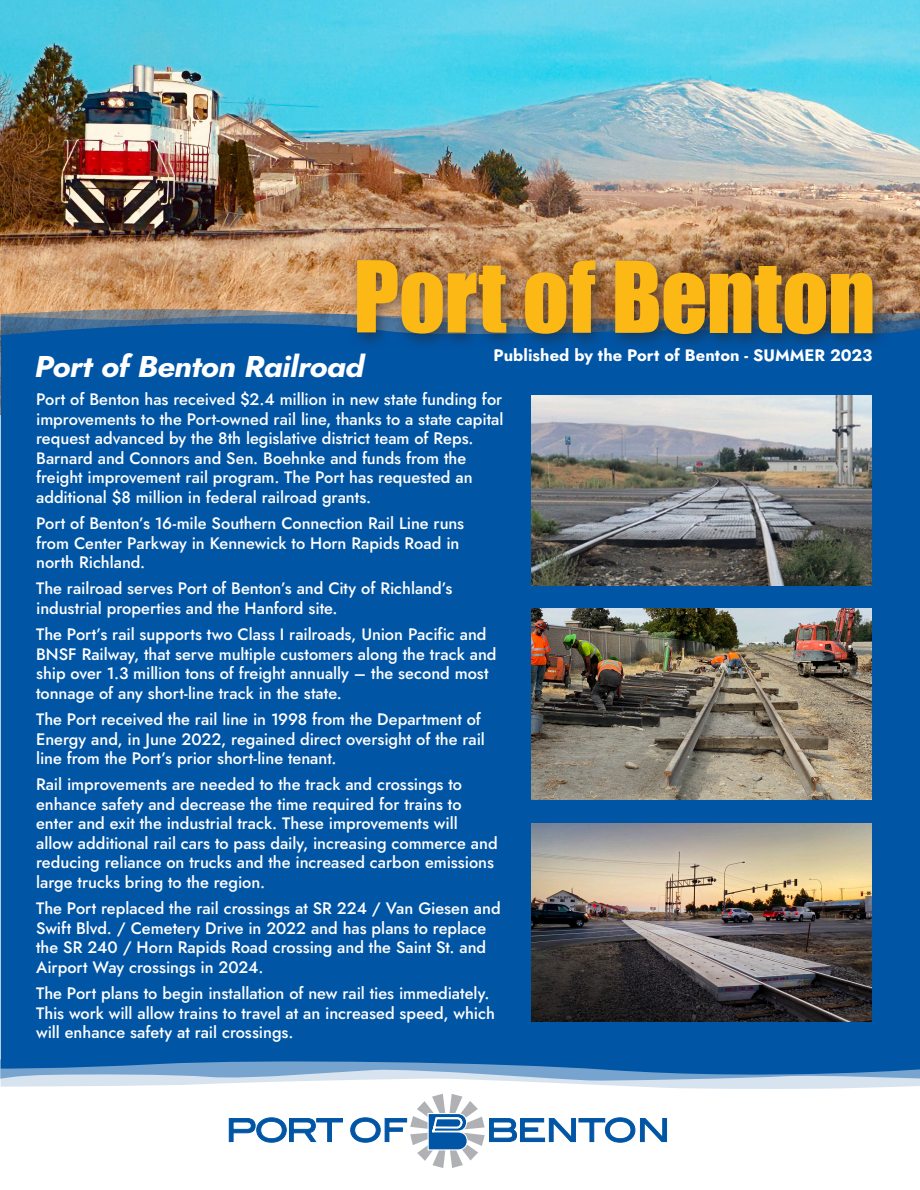
<style>
.page{position:relative;width:920px;height:1190px;background:#fff}
.page>*{position:absolute;margin:0;border:0;box-sizing:border-box;transform-origin:0 0}
.t1{font:italic 700 30px "Jost";letter-spacing:-.02em;color:#fff;scale:1.06 1}
.t2{font:500 16.5px/19.5px "Jost";color:#fff}
.t3{font:700 16.5px "Jost";letter-spacing:.005em;color:#fff}
</style>
<div class="page">
<img style="left:1px;top:0;width:919px;height:260px">
<div style="left:1px;top:341px;width:919px;height:717px;background:#0155a5"></div>
<div style="left:348px;top:251px;width:542px;height:100px;background:#231f20;opacity:.55"></div>
<img style="left:1px;top:260px;width:919px;height:81px">
<img style="left:532px;top:823px;width:340px;height:197px">
<img style="left:532px;top:608px;width:340px;height:191px">
<img style="left:532px;top:395px;width:339px;height:190px">
<svg style="left:0;top:1058px;width:920px;height:109px"></svg>
<p class="t1" style="left:35px;top:346px;width:312px">Port of Benton Railroad</p>
<p class="t3" style="left:494px;top:344px;width:380px">Published by the Port of Benton - SUMMER 2023</p>
<p class="t2" style="left:36px;top:390px;width:469px">Port of Benton has received $2.4 million in new state funding for improvements to the Port-owned rail line, thanks to a state capital request advanced by the 8th legislative district team of Reps.<br>Barnard and Connors and Sen. Boehnke and funds from the freight improvement rail program. The Port has requested an additional $8 million in federal railroad grants.</p>
<p class="t2" style="left:36px;top:513px;width:430px">Port of Benton’s 16-mile Southern Connection Rail Line runs from Center Parkway in Kennewick to Horn Rapids Road in north Richland.</p>
<p class="t2" style="left:36px;top:579px;width:418px">The railroad serves Port of Benton’s and City of Richland’s industrial properties and the Hanford site.</p>
<p class="t2" style="left:36px;top:624px;width:462px">The Port’s rail supports two Class I railroads, Union Pacific and BNSF Railway, that serve multiple customers along the track and ship over 1.3 million tons of freight annually – the second most tonnage of any short-line track in the state.</p>
<p class="t2" style="left:36px;top:709px;width:450px">The Port received the rail line in 1998 from the Department of<br>Energy and, in June 2022, regained direct oversight of the rail line from the Port’s prior short-line tenant.</p>
<p class="t2" style="left:36px;top:774px;width:463px">Rail improvements are needed to the track and crossings to enhance safety and decrease the time required for trains to enter and exit the industrial track. These improvements will allow additional rail cars to pass daily, increasing commerce and reducing reliance on trucks and the increased carbon emissions large trucks bring to the region.</p>
<p class="t2" style="left:36px;top:898px;width:466px">The Port replaced the rail crossings at SR 224 / Van Giesen and Swift Blvd. / Cemetery Drive in 2022 and has plans to replace the SR 240 / Horn Rapids Road crossing and the Saint St. and Airport Way crossings in 2024.</p>
<p class="t2" style="left:36px;top:983px;width:460px">The Port plans to begin installation of new rail ties immediately.<br>This work will allow trains to travel at an increased speed, which will enhance safety at rail crossings.</p>
</div>
